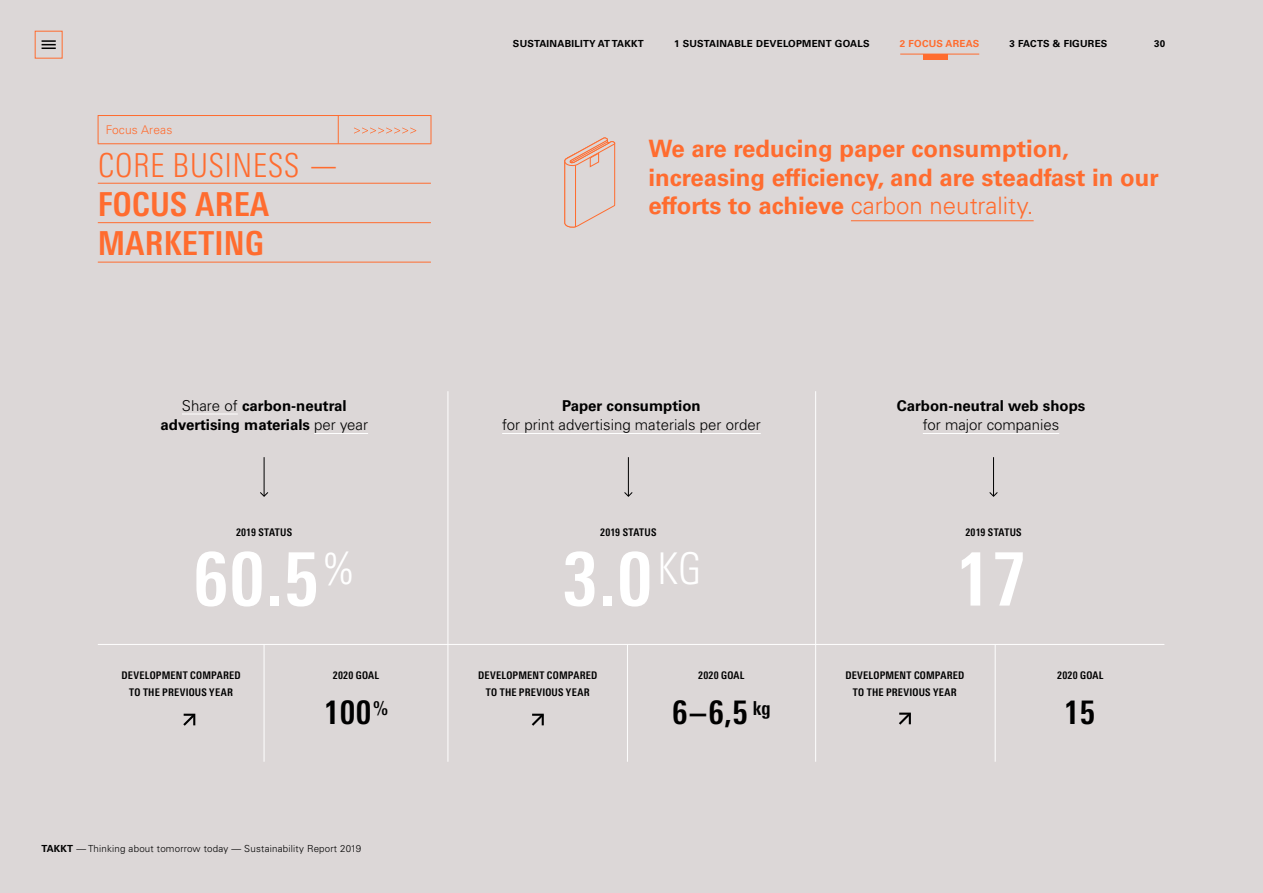
<style>
.page{position:relative;width:1263px;height:893px;background:#dcd7d7}
.page>*{position:absolute;margin:0;border:0;box-sizing:border-box;transform-origin:0 0}
.t1{font:700 condensed 75px "LT Univers";color:#fff}
.t2{font:700 condensed 33px/39px "LT Univers";letter-spacing:.01em;color:#ff6c2f}
.t3{font:300 condensed 33px "LT Univers";letter-spacing:.01em;color:#ff6c2f}
.t4{font:700 condensed 33px "LT Univers";color:#000}
.t5{font:700 24px/28.8px "Univers LT Std";color:#ff6c2f}
.t6{font:700 15px/19.5px "Univers LT Std";color:#000;text-align:center}
.t7{font:300 15px "Univers LT Std";color:#000}
.t8{font:300 12px "Univers LT Std";letter-spacing:.01em;color:#ff6c2f}
.t9{font:700 condensed 10.5px/16.8px "LT Univers";letter-spacing:.02em;color:#000;text-align:center}
.t10{font:700 9.75px "Univers LT Std";letter-spacing:.025em;color:#000}
.t11{font:300 9.75px "Univers LT Std";letter-spacing:.02em;color:#000}
.t12{font:700 9.75px "Univers LT Std";letter-spacing:.025em;color:#ff6c2f}
.s1{font-weight:300}
.s2{font-weight:700}
</style>
<div class="page">
<svg style="left:564px;top:137px;width:51px;height:90px"></svg>
<hr style="left:851px;top:220px;width:183px;height:1px;background:#ff6c2f">
<hr style="left:182px;top:414px;width:56px;height:1px;background:#fff">
<hr style="left:314px;top:433px;width:54px;height:1px;background:#fff">
<hr style="left:502px;top:433px;width:259px;height:1px;background:#fff">
<hr style="left:923px;top:433px;width:136px;height:1px;background:#fff">
<hr style="left:628px;top:457px;width:1px;height:39px;background:#000">
<svg style="left:624px;top:492px;width:9px;height:5px"></svg>
<hr style="left:993px;top:457px;width:1px;height:39px;background:#000">
<svg style="left:989px;top:492px;width:9px;height:5px"></svg>
<hr style="left:264px;top:457px;width:1px;height:39px;background:#000">
<svg style="left:260px;top:492px;width:9px;height:5px"></svg>
<hr style="left:98px;top:115px;width:333px;height:1px;background:#ff6c2f">
<hr style="left:98px;top:143px;width:333px;height:1px;background:#ff6c2f">
<hr style="left:98px;top:183px;width:333px;height:1px;background:#ff6c2f">
<hr style="left:98px;top:222px;width:333px;height:1px;background:#ff6c2f">
<hr style="left:98px;top:262px;width:333px;height:1px;background:#ff6c2f">
<svg style="left:338px;top:116px;width:1px;height:28px"></svg>
<svg style="left:431px;top:116px;width:1px;height:28px"></svg>
<svg style="left:98px;top:116px;width:1px;height:28px"></svg>
<svg style="left:354px;top:127px;width:62px;height:7px"></svg>
<hr style="left:448px;top:391px;width:1px;height:371px;background:#fff">
<hr style="left:264px;top:645px;width:1px;height:117px;background:#fff">
<hr style="left:627px;top:645px;width:1px;height:117px;background:#fff">
<hr style="left:995px;top:645px;width:1px;height:117px;background:#fff">
<hr style="left:815px;top:391px;width:1px;height:371px;background:#fff">
<hr style="left:98px;top:644px;width:1066px;height:1px;background:#fff">
<svg style="left:183px;top:713px;width:13px;height:13px"></svg>
<svg style="left:899px;top:712px;width:12px;height:13px"></svg>
<svg style="left:531px;top:713px;width:13px;height:13px"></svg>
<svg style="left:42px;top:40px;width:14px;height:9px"></svg>
<div style="left:35px;top:31px;width:27px;height:27px;border:1px solid #ff6c2f"></div>
<hr style="left:900px;top:54px;width:79px;height:1px;background:#ff6c2f">
<div style="left:924px;top:54px;width:24px;height:5px;background:#ff6c2f"></div>
<p class="t8" style="left:106px;top:122px;width:68px">Focus Areas</p>
<h2 class="t3" style="left:98px;top:146px;width:244px">CORE BUSINESS —</h2>
<h2 class="t2" style="left:98px;top:184px;width:173px">FOCUS AREA<br>MARKETING</h2>
<p class="t10" style="left:513px;top:38px;width:132px">SUSTAINABILITY AT TAKKT</p>
<p class="t10" style="left:674px;top:38px;width:197px">1 SUSTAINABLE DEVELOPMENT GOALS</p>
<p class="t12" style="left:900px;top:38px;width:81px">2 FOCUS AREAS</p>
<p class="t10" style="left:1009px;top:38px;width:99px">3 FACTS &amp; FIGURES</p>
<p class="t10" style="left:1154px;top:38px;width:13px">30</p>
<h3 class="t5" style="left:648px;top:134px;width:512px">We are reducing paper consumption, increasing efficiency, and are steadfast in our efforts to achieve <span class="s1">carbon neutrality.</span></h3>
<h3 class="t6" style="left:161px;top:396px;width:209px"><span class="s1">Share of</span> carbon-neutral advertising materials <span class="s1">per year</span></h3>
<h3 class="t6" style="left:562px;top:396px;width:140px">Paper consumption</h3>
<h3 class="t7" style="left:502px;top:416px;width:260px">for print advertising materials per order</h3>
<h3 class="t6" style="left:897px;top:396px;width:190px">Carbon-neutral web shops</h3>
<h3 class="t7" style="left:923px;top:416px;width:138px">for major companies</h3>
<p class="t9" style="left:236px;top:524px;width:58px">2019 STATUS</p>
<p class="t9" style="left:600px;top:524px;width:58px">2019 STATUS</p>
<p class="t9" style="left:965px;top:524px;width:58px">2019 STATUS</p>
<h1 class="t1" style="left:193px;top:535px;width:162px">60.5<sup>%</sup></h1>
<h1 class="t1" style="left:562px;top:535px;width:140px">3.0<sup>KG</sup></h1>
<h1 class="t1" style="left:955px;top:535px;width:73px">17</h1>
<p class="t9" style="left:122px;top:667px;width:120px">DEVELOPMENT COMPARED</p>
<p class="t9" style="left:1057px;top:667px;width:48px">2020 GOAL</p>
<p class="t9" style="left:129px;top:684px;width:105px">TO THE PREVIOUS YEAR</p>
<p class="t9" style="left:333px;top:667px;width:48px">2020 GOAL</p>
<p class="t9" style="left:478px;top:667px;width:120px">DEVELOPMENT COMPARED<br>TO THE PREVIOUS YEAR</p>
<p class="t9" style="left:845px;top:667px;width:120px">DEVELOPMENT COMPARED<br>TO THE PREVIOUS YEAR</p>
<p class="t9" style="left:698px;top:667px;width:48px">2020 GOAL</p>
<h2 class="t4" style="left:324px;top:693px;width:66px">100<sup>%</sup></h2>
<p class="t11" style="left:41px;top:843px;width:321px"><span class="s2">TAKKT</span> — Thinking about tomorrow today — Sustainability Report 2019</p>
<h2 class="t4" style="left:672px;top:693px;width:100px">6–6,5 <sup>kg</sup></h2>
<h2 class="t4" style="left:1064px;top:693px;width:33px">15</h2>
</div>
